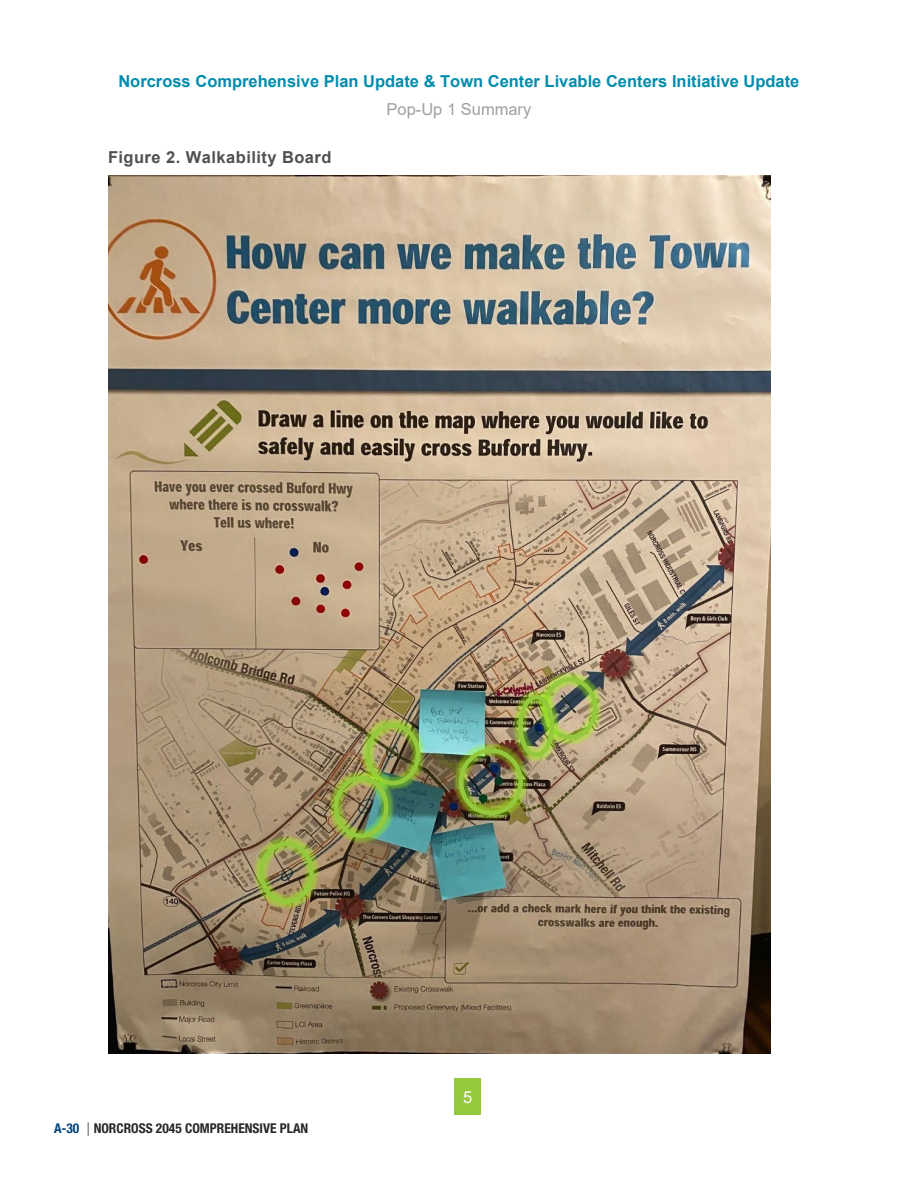
<style>
.page{position:relative;width:918px;height:1188px;background:#fff}
.page>*{position:absolute;margin:0;border:0;box-sizing:border-box;transform-origin:0 0}
.t1{font:700 16.5px "Arial";color:#008cad}
.t2{font:700 16.5px "Arial";letter-spacing:.03em;color:#4e5051}
.t3{font:16.5px "Arial";color:#9ea1a2}
.t4{font:16.5px "Arial";color:#fff}
.t5{font:700 condensed 13.5px "Helvetica Neue LT Std";color:#292829}
.s1{color:#00447c}
.s2{font-weight:300;font-stretch:normal}
</style>
<div class="page">
<div style="left:455px;top:1079px;width:26px;height:36px;background:#95c93d"></div>
<img style="left:108px;top:176px;width:662px;height:878px">
<img style="left:535px;top:670px;width:70px;height:77px">
<div style="left:543px;top:677px;width:54px;height:62px;border:4px solid #95c93d;border-radius:50%"></div>
<img style="left:358px;top:715px;width:70px;height:78px">
<div style="left:366px;top:723px;width:54px;height:62px;border:4px solid #95c93d;border-radius:50%"></div>
<img style="left:451px;top:741px;width:80px;height:82px">
<div style="left:459px;top:748px;width:64px;height:67px;border:4px solid #95c93d;border-radius:50%"></div>
<img style="left:326px;top:768px;width:70px;height:78px">
<div style="left:334px;top:776px;width:55px;height:62px;border:4px solid #95c93d;border-radius:50%"></div>
<img style="left:251px;top:834px;width:70px;height:77px">
<div style="left:259px;top:841px;width:55px;height:63px;border:4px solid #95c93d;border-radius:50%"></div>
<img style="left:511px;top:687px;width:51px;height:78px">
<div style="left:518px;top:695px;width:36px;height:62px;border:4px solid #95c93d;border-radius:50%"></div>
<p class="t1" style="left:118px;top:70px;width:683px">Norcross Comprehensive Plan Update &amp; Town Center Livable Centers Initiative Update</p>
<p class="t3" style="left:387px;top:98px;width:146px">Pop-Up 1 Summary</p>
<p class="t2" style="left:108px;top:145px;width:225px">Figure 2. Walkability Board</p>
<p class="t5" style="left:54px;top:1120px;width:256px"><span class="s1">A-30</span> <span class="s2">|</span> NORCROSS 2045 COMPREHENSIVE PLAN</p>
<p class="t4" style="left:463px;top:1085px;width:11px">5</p>
</div>
